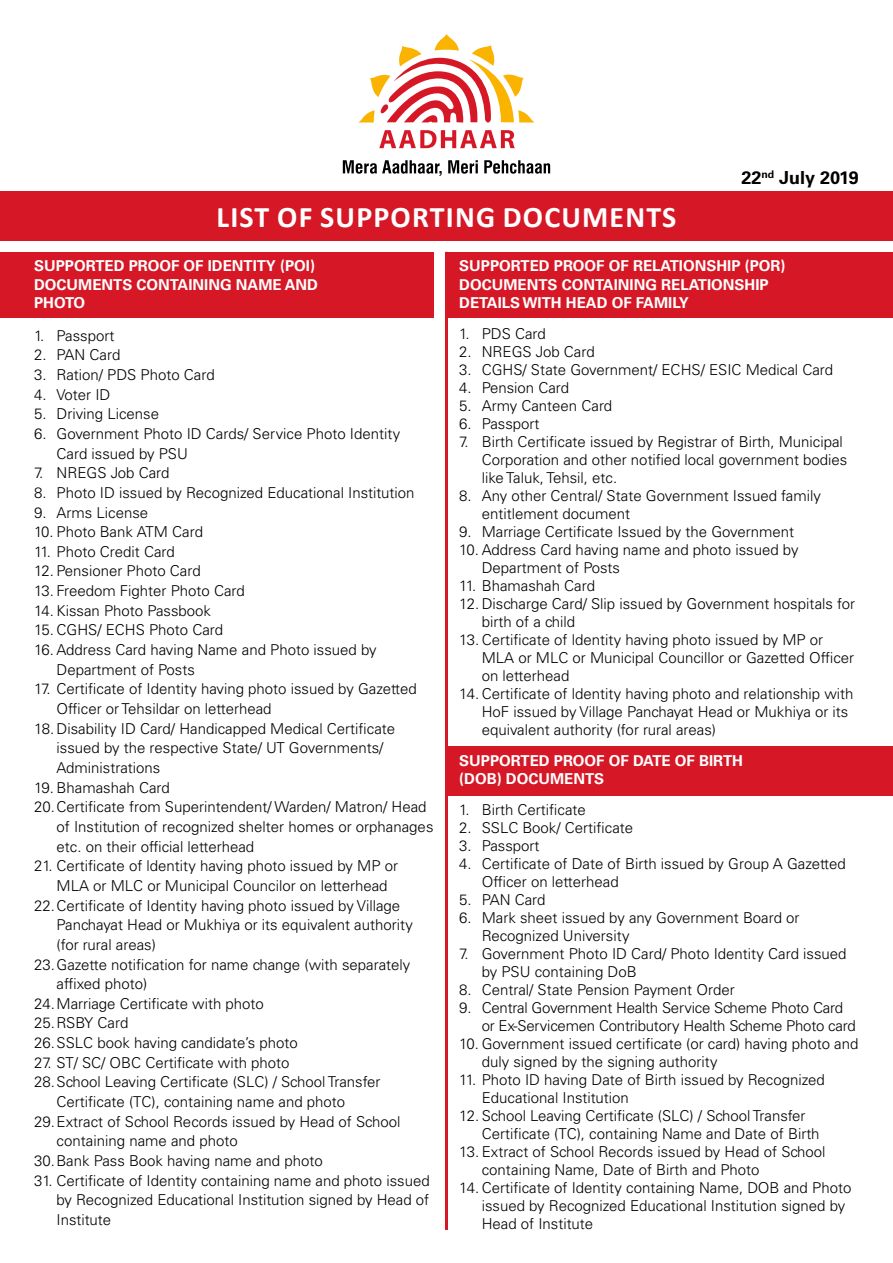
<style>
.page{position:relative;width:893px;height:1263px;background:#fff}
.page>*{position:absolute;margin:0;border:0;box-sizing:border-box;transform-origin:0 0}
.t1{font:700 30px "Calibri";letter-spacing:.04em;color:#fff}
.t2{font:700 18px "Univers LT Std";color:#000}
.t3{font:300 15px/18px "Univers LT Std";color:#000}
.t4{font:700 15px/18.5px "Univers LT Std";color:#fff}
</style>
<div class="page">
<div style="left:446px;top:746px;width:447px;height:49px;background:#d61726"></div>
<div style="left:0;top:252px;width:434px;height:66px;background:#d61726"></div>
<div style="left:446px;top:252px;width:447px;height:66px;background:#d61726"></div>
<div style="left:0;top:191px;width:893px;height:49px;background:#d61726"></div>
<svg style="left:379px;top:130px;width:136px;height:18px"></svg>
<svg style="left:358px;top:34px;width:177px;height:89px"></svg>
<svg style="left:343px;top:160px;width:207px;height:16px"></svg>
<hr style="left:445px;top:252px;width:3px;height:978px;background:#d61726">
<h1 class="t1" style="left:217px;top:198px;width:461px">LIST OF SUPPORTING DOCUMENTS</h1>
<p class="t2" style="left:741px;top:167px;width:119px">22<sup>nd</sup> July 2019</p>
<p class="t4" style="left:34px;top:257px;width:286px">SUPPORTED PROOF OF IDENTITY (POI)<br>DOCUMENTS CONTAINING NAME AND<br>PHOTO</p>
<p class="t3" style="left:34px;top:326px;width:82px">1. Passport</p>
<p class="t3" style="left:34px;top:346px;width:88px">2. PAN Card</p>
<p class="t3" style="left:34px;top:366px;width:182px">3. Ration/ PDS Photo Card</p>
<p class="t3" style="left:34px;top:385px;width:78px">4. Voter ID</p>
<p class="t3" style="left:34px;top:405px;width:127px">5. Driving License</p>
<p class="t3" style="left:57px;top:424px;width:345px;line-height:19.6px;text-indent:-22px">6. Government Photo ID Cards/ Service Photo Identity<br>Card issued by PSU</p>
<p class="t3" style="left:34px;top:464px;width:137px">7. NREGS Job Card</p>
<p class="t3" style="left:34px;top:483px;width:382px">8. Photo ID issued by Recognized Educational Institution</p>
<p class="t3" style="left:34px;top:503px;width:116px">9. Arms License</p>
<p class="t3" style="left:34px;top:523px;width:171px">10. Photo Bank ATM Card</p>
<p class="t3" style="left:34px;top:542px;width:142px">11. Photo Credit Card</p>
<p class="t3" style="left:34px;top:562px;width:168px">12. Pensioner Photo Card</p>
<p class="t3" style="left:34px;top:582px;width:212px">13. Freedom Fighter Photo Card</p>
<p class="t3" style="left:34px;top:601px;width:179px">14. Kissan Photo Passbook</p>
<p class="t3" style="left:34px;top:621px;width:191px">15. CGHS/ ECHS Photo Card</p>
<p class="t3" style="left:57px;top:640px;width:322px;line-height:19.6px;text-indent:-22px">16. Address Card having Name and Photo issued by<br>Department of Posts</p>
<p class="t3" style="left:57px;top:679px;width:362px;line-height:19.6px;text-indent:-22px">17. Certificate of Identity having photo issued by Gazetted<br>Officer or Tehsildar on letterhead</p>
<p class="t3" style="left:57px;top:718px;width:340px;line-height:19.6px;text-indent:-22px">18. Disability ID Card/ Handicapped Medical Certificate issued by the respective State/ UT Governments/<br>Administrations</p>
<p class="t3" style="left:34px;top:778px;width:137px">19. Bhamashah Card</p>
<p class="t3" style="left:34px;top:798px;width:394px">20.Certificate from Superintendent/ Warden/ Matron/ Head</p>
<p class="t3" style="left:57px;top:818px;width:378px">of Institution of recognized shelter homes or orphanages</p>
<p class="t3" style="left:57px;top:837px;width:199px">etc. on their official letterhead</p>
<p class="t3" style="left:34px;top:857px;width:365px">21. Certificate of ldentity having photo issued by MP or</p>
<p class="t3" style="left:57px;top:876px;width:333px">MLA or MLC or Municipal Councilor on letterhead</p>
<p class="t3" style="left:34px;top:896px;width:368px">22.Certificate of Identity having photo issued by Village</p>
<p class="t3" style="left:57px;top:916px;width:358px">Panchayat Head or Mukhiya or its equivalent authority</p>
<p class="t3" style="left:57px;top:935px;width:101px">(for rural areas)</p>
<p class="t3" style="left:34px;top:955px;width:378px">23.Gazette notification for name change (with separately</p>
<p class="t3" style="left:57px;top:975px;width:92px">affixed photo)</p>
<p class="t3" style="left:34px;top:994px;width:231px">24.Marriage Certificate with photo</p>
<p class="t3" style="left:34px;top:1014px;width:96px">25.RSBY Card</p>
<p class="t3" style="left:34px;top:1034px;width:265px">26.SSLC book having candidate’s photo</p>
<p class="t3" style="left:34px;top:1053px;width:257px">27. ST/ SC/ OBC Certificate with photo</p>
<p class="t3" style="left:34px;top:1073px;width:348px">28.School Leaving Certificate (SLC) / School Transfer</p>
<p class="t3" style="left:57px;top:1093px;width:290px">Certificate (TC), containing name and photo</p>
<p class="t3" style="left:34px;top:1112px;width:368px">29.Extract of School Records issued by Head of School</p>
<p class="t3" style="left:57px;top:1132px;width:183px">containing name and photo</p>
<p class="t3" style="left:34px;top:1152px;width:290px">30.Bank Pass Book having name and photo</p>
<p class="t3" style="left:57px;top:1170px;width:375px;line-height:19.6px;text-align:justify;text-indent:-22px">31. Certificate of Identity containing name and photo issued by Recognized Educational Institution signed by Head of Institute</p>
<p class="t4" style="left:459px;top:257px;width:328px">SUPPORTED PROOF OF RELATIONSHIP (POR)<br>DOCUMENTS CONTAINING RELATIONSHIP<br>DETAILS WITH HEAD OF FAMILY</p>
<p class="t3" style="left:459px;top:325px;width:88px">1. PDS Card</p>
<p class="t3" style="left:459px;top:343px;width:137px">2. NREGS Job Card</p>
<p class="t3" style="left:459px;top:361px;width:375px">3. CGHS/ State Government/ ECHS/ ESIC Medical Card</p>
<p class="t3" style="left:459px;top:379px;width:112px">4. Pension Card</p>
<p class="t3" style="left:459px;top:397px;width:155px">5. Army Canteen Card</p>
<p class="t3" style="left:459px;top:415px;width:82px">6. Passport</p>
<p class="t3" style="left:482px;top:433px;width:367px;text-indent:-22px">7. Birth Certificate issued by Registrar of Birth, Municipal<br>Corporation and other notified local government bodies like Taluk, Tehsil, etc.</p>
<p class="t3" style="left:482px;top:487px;width:341px;text-indent:-22px">8. Any other Central/ State Government Issued family entitlement document</p>
<p class="t3" style="left:459px;top:523px;width:336px">9. Marriage Certificate Issued by the Government</p>
<p class="t3" style="left:482px;top:541px;width:318px;text-indent:-22px">10. Address Card having name and photo issued by<br>Department of Posts</p>
<p class="t3" style="left:459px;top:577px;width:137px">11. Bhamashah Card</p>
<p class="t3" style="left:482px;top:595px;width:375px;text-indent:-22px">12. Discharge Card/ Slip issued by Government hospitals for birth of a child</p>
<p class="t3" style="left:482px;top:631px;width:374px;text-indent:-22px">13. Certificate of ldentity having photo issued by MP or<br>MLA or MLC or Municipal Councillor or Gazetted Officer on letterhead</p>
<p class="t3" style="left:482px;top:685px;width:373px;text-indent:-22px">14. Certificate of ldentity having photo and relationship with<br>HoF issued by Village Panchayat Head or Mukhiya or its equivalent authority (for rural areas)</p>
<p class="t4" style="left:459px;top:752px;width:285px;line-height:18px">SUPPORTED PROOF OF DATE OF BIRTH (DOB) DOCUMENTS</p>
<p class="t3" style="left:459px;top:800px;width:128px">1. Birth Certificate</p>
<p class="t3" style="left:459px;top:818px;width:175px">2. SSLC Book/ Certificate</p>
<p class="t3" style="left:459px;top:836px;width:82px">3. Passport</p>
<p class="t3" style="left:482px;top:854px;width:366px;text-indent:-22px">4. Certificate of Date of Birth issued by Group A Gazetted<br>Officer on letterhead</p>
<p class="t3" style="left:459px;top:890px;width:88px">5. PAN Card</p>
<p class="t3" style="left:482px;top:908px;width:319px;text-indent:-22px">6. Mark sheet issued by any Government Board or<br>Recognized University</p>
<p class="t3" style="left:482px;top:944px;width:366px;text-indent:-22px">7. Government Photo ID Card/ Photo Identity Card issued by PSU containing DoB</p>
<p class="t3" style="left:459px;top:980px;width:277px">8. Central/ State Pension Payment Order</p>
<p class="t3" style="left:482px;top:998px;width:376px;text-indent:-22px">9. Central Government Health Service Scheme Photo Card or Ex-Servicemen Contributory Health Scheme Photo card</p>
<p class="t3" style="left:482px;top:1034px;width:378px;text-indent:-22px">10. Government issued certificate (or card) having photo and duly signed by the signing authority</p>
<p class="t3" style="left:482px;top:1070px;width:345px;text-indent:-22px">11. Photo ID having Date of Birth issued by Recognized<br>Educational Institution</p>
<p class="t3" style="left:482px;top:1106px;width:339px;text-indent:-22px">12. School Leaving Certificate (SLC) / School Transfer<br>Certificate (TC), containing Name and Date of Birth</p>
<p class="t3" style="left:482px;top:1142px;width:345px;text-indent:-22px">13. Extract of School Records issued by Head of School containing Name, Date of Birth and Photo</p>
<p class="t3" style="left:482px;top:1178px;width:371px;text-indent:-22px">14. Certificate of Identity containing Name, DOB and Photo issued by Recognized Educational Institution signed by<br>Head of Institute</p>
</div>
